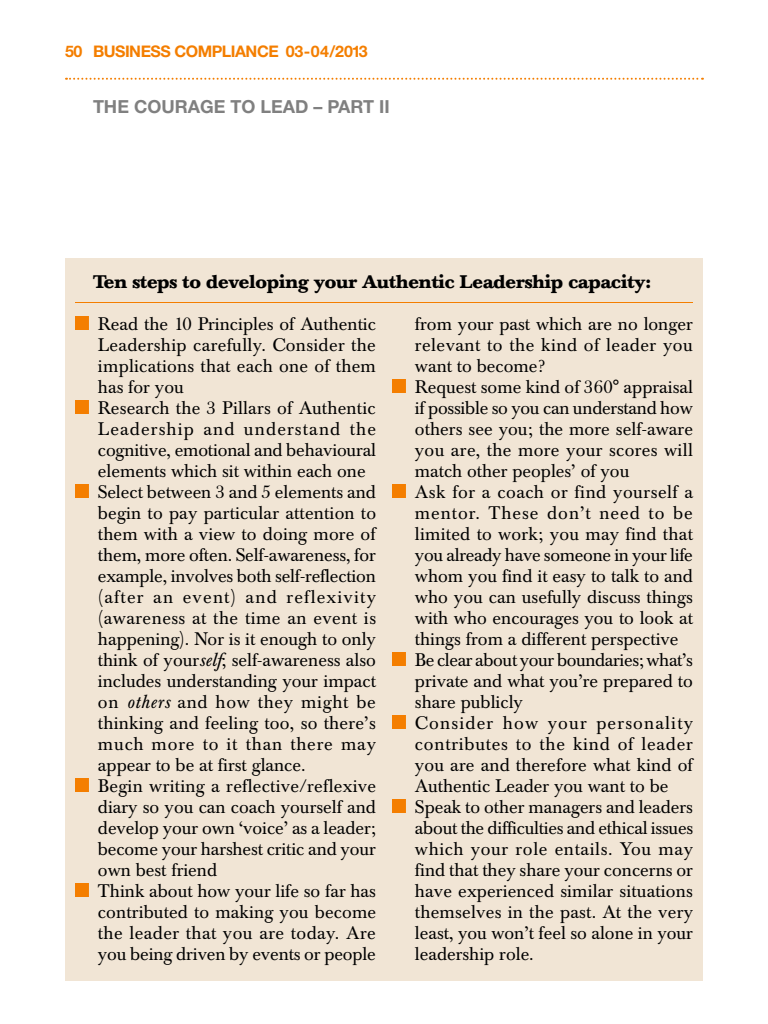
<style>
.page{position:relative;width:768px;height:1024px;background:#fff}
.page>*{position:absolute;margin:0;border:0;box-sizing:border-box;transform-origin:0 0}
.t1{font:18px/21px "Baskerville BE";color:#000}
.t2{font:700 18px "Baskerville BE";color:#000}
.t3{font:700 18px "Helvetica Neue";color:#808080}
.t4{font:700 16px "Helvetica Neue";letter-spacing:-.03em;color:#f47e00}
.s1{font-style:italic}
</style>
<div class="page">
<svg style="left:66px;top:78px;width:637px;height:2px"></svg>
<div style="left:65px;top:258px;width:638px;height:723px;background:#f1e5d5"></div>
<div style="left:75px;top:316px;width:14px;height:14px;background:#f47e00"></div>
<div style="left:75px;top:400px;width:14px;height:14px;background:#f47e00"></div>
<div style="left:75px;top:484px;width:14px;height:14px;background:#f47e00"></div>
<div style="left:75px;top:778px;width:14px;height:14px;background:#f47e00"></div>
<div style="left:75px;top:883px;width:14px;height:14px;background:#f47e00"></div>
<div style="left:392px;top:379px;width:14px;height:14px;background:#f47e00"></div>
<div style="left:392px;top:484px;width:14px;height:14px;background:#f47e00"></div>
<div style="left:392px;top:652px;width:14px;height:14px;background:#f47e00"></div>
<div style="left:392px;top:715px;width:14px;height:14px;background:#f47e00"></div>
<div style="left:392px;top:799px;width:14px;height:14px;background:#f47e00"></div>
<hr style="left:75px;top:302px;width:618px;height:1px;background:#f47e00">
<p class="t4" style="left:65px;top:41px;width:304px">50 BUSINESS COMPLIANCE 03-04/2013</p>
<p class="t3" style="left:93px;top:96px;width:298px">THE COURAGE TO LEAD – PART II</p>
<p class="t2" style="left:93px;top:270px;width:560px">Ten steps to developing your Authentic Leadership capacity:</p>
<p class="t1" style="left:98px;top:314px;width:280px">Read the 10 Principles of Authentic Leadership carefully. Consider the implications that each one of them has for you<br>Research the 3 Pillars of Authentic Leadership and understand the cognitive, emotional and behavioural elements which sit within each one Select between 3 and 5 elements and begin to pay particular attention to them with a view to doing more of them, more often. Self-awareness, for example, involves both self-reflection (after an event) and reflexivity (awareness at the time an event is happening). Nor is it enough to only think of your<span class="s1">self</span>; self-awareness also includes understanding your impact on <span class="s1">others</span> and how they might be thinking and feeling too, so there’s much more to it than there may appear to be at first glance.<br>Begin writing a reflective/reflexive diary so you can coach yourself and develop your own ‘voice’ as a leader; become your harshest critic and your own best friend<br>Think about how your life so far has contributed to making you become the leader that you are today. Are you being driven by events or people</p>
<p class="t1" style="left:415px;top:314px;width:280px">from your past which are no longer relevant to the kind of leader you want to become?<br>Request some kind of 360° appraisal if possible so you can understand how others see you; the more self-aware you are, the more your scores will match other peoples’ of you<br>Ask for a coach or find yourself a mentor. These don’t need to be limited to work; you may find that you already have someone in your life whom you find it easy to talk to and who you can usefully discuss things with who encourages you to look at things from a different perspective<br>Be clear about your boundaries; what’s private and what you’re prepared to share publicly<br>Consider how your personality contributes to the kind of leader you are and therefore what kind of<br>Authentic Leader you want to be<br>Speak to other managers and leaders about the difficulties and ethical issues which your role entails. You may find that they share your concerns or have experienced similar situations themselves in the past. At the very least, you won’t feel so alone in your leadership role.</p>
</div>
